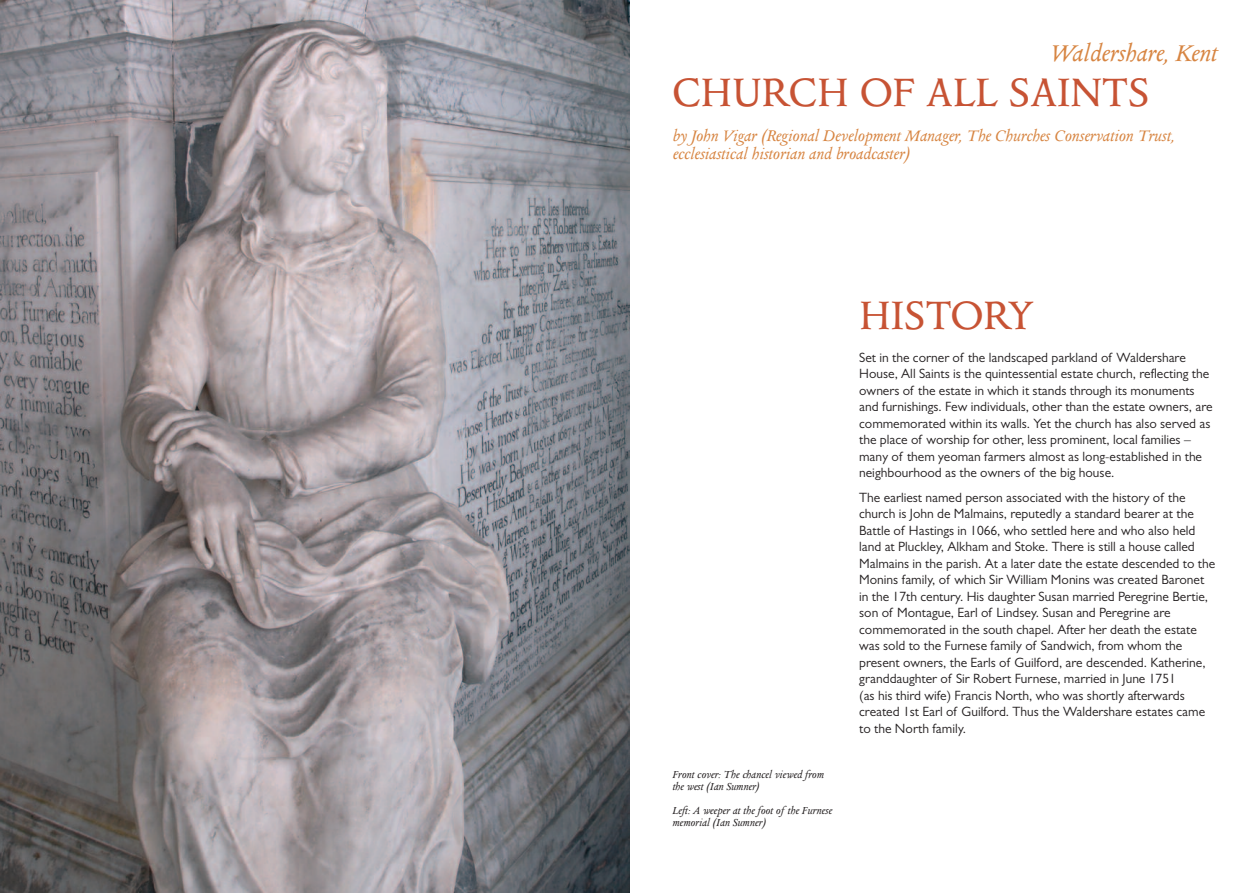
<style>
.page{position:relative;width:1259px;height:893px;background:#fff}
.page>*{position:absolute;margin:0;border:0;box-sizing:border-box;transform-origin:0 0}
.t1{font:45px "Columbus";letter-spacing:-.01em;color:#c75334}
.t2{font:italic 27px "Columbus";color:#d78542}
.t3{font:italic 18px/18px "Columbus";color:#d78542}
.t4{font:13.5px/16.5px "Gill Sans";color:#231f20}
.t5{font:italic 12px/12px "Columbus";color:#231f20}
</style>
<div class="page">
<img style="left:0;top:0;width:629px;height:893px">
<h2 class="t2" style="left:1049px;top:43px;width:169px">Waldershare, Kent</h2>
<h1 class="t1" style="left:672px;top:75px;width:479px">CHURCH OF ALL SAINTS</h1>
<h3 class="t3" style="left:672px;top:128px;width:503px">by John Vigar (Regional Development Manager, The Churches Conservation Trust, ecclesiastical historian and broadcaster)</h3>
<p class="t5" style="left:672px;top:769px;width:153px">Front cover: The chancel viewed from the west (Ian Sumner)</p>
<p class="t5" style="left:672px;top:805px;width:161px">Left: A weeper at the foot of the Furnese memorial (Ian Sumner)</p>
<h1 class="t1" style="left:859px;top:298px;width:176px">HISTORY</h1>
<p class="t4" style="left:859px;top:350px;width:355px">Set in the corner of the landscaped parkland of Waldershare House, All Saints is the quintessential estate church, reflecting the owners of the estate in which it stands through its monuments and furnishings. Few individuals, other than the estate owners, are commemorated within its walls. Yet the church has also served as the place of worship for other, less prominent, local families – many of them yeoman farmers almost as long-established in the neighbourhood as the owners of the big house.</p>
<p class="t4" style="left:859px;top:490px;width:358px">The earliest named person associated with the history of the church is John de Malmains, reputedly a standard bearer at the Battle of Hastings in 1066, who settled here and who also held land at Pluckley, Alkham and Stoke. There is still a house called Malmains in the parish. At a later date the estate descended to the Monins family, of which Sir William Monins was created Baronet in the 17th century. His daughter Susan married Peregrine Bertie, son of Montague, Earl of Lindsey. Susan and Peregrine are commemorated in the south chapel. After her death the estate was sold to the Furnese family of Sandwich, from whom the present owners, the Earls of Guilford, are descended. Katherine, granddaughter of Sir Robert Furnese, married in June 1751<br>(as his third wife) Francis North, who was shortly afterwards created 1st Earl of Guilford. Thus the Waldershare estates came to the North family.</p>
</div>
